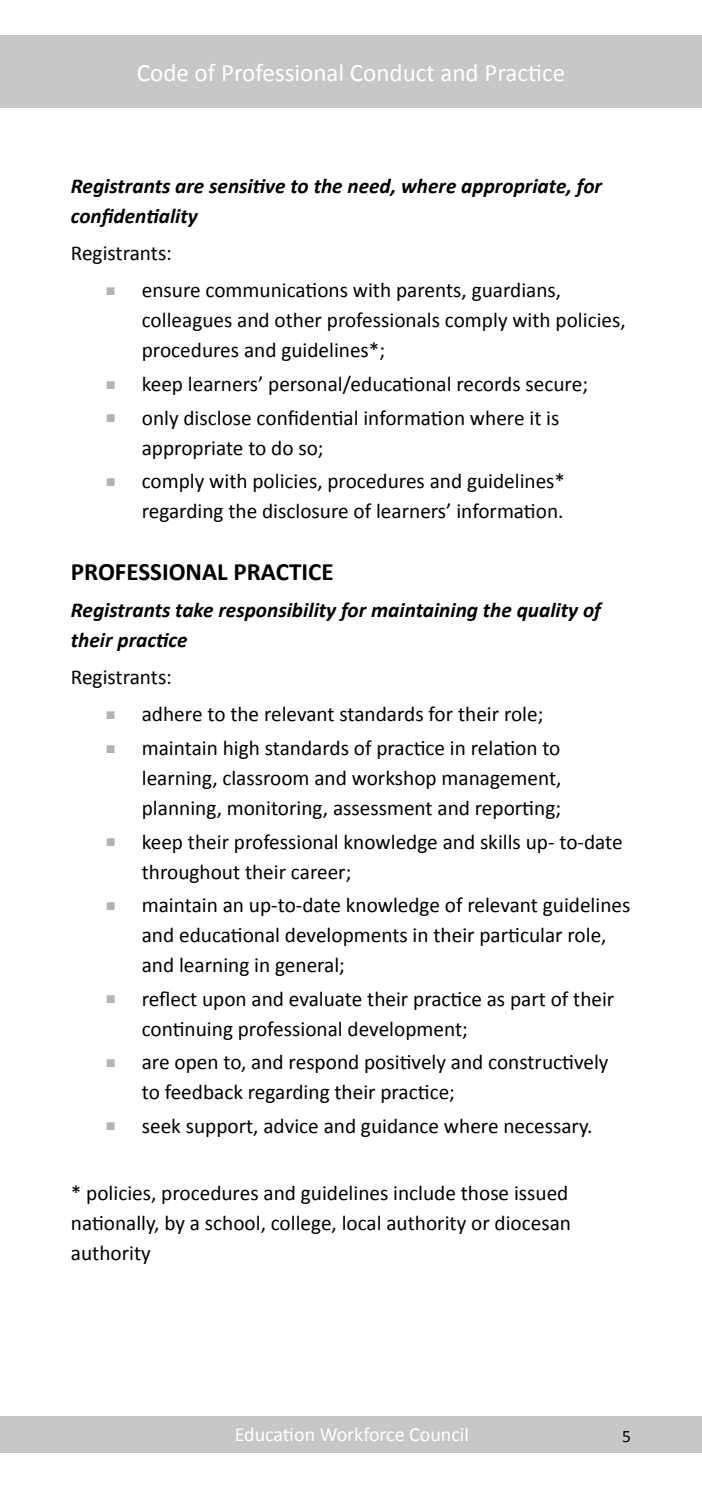
<style>
.page{position:relative;width:702px;height:1489px;background:#fff}
.page>*{position:absolute;margin:0;border:0;box-sizing:border-box;transform-origin:0 0}
.t1{font:25px "Calibri";color:#fff}
.t2{font:700 25px "Calibri";color:#000}
.t3{font:21.25px/30px "Calibri";color:#000}
.t4{font:italic 700 21.25px/30px "Calibri";color:#000}
.t5{font:20px "Calibri";color:#fff}
.t6{font:17.5px "Calibri";color:#000}
.s1{color:#b1b3b4}
</style>
<div class="page">
<div style="left:0;top:1416px;width:702px;height:36px;background:#c6c7c8"></div>
<div style="left:0;top:35px;width:702px;height:73px;background:#c6c7c8"></div>
<p class="t1" style="left:137px;top:57px;width:430px">Code of Professional Conduct and Practice</p>
<p class="t4" style="left:71px;top:170px;width:532px">Registrants are sensitive to the need, where appropriate, for confidentiality</p>
<p class="t3" style="left:71px;top:237px;width:103px">Registrants:</p>
<p class="t3" style="left:142px;top:274px;width:485px;text-indent:-35px"><span class="s1">■</span> ensure communications with parents, guardians, colleagues and other professionals comply with policies, procedures and guidelines*;</p>
<p class="t3" style="left:106px;top:368px;width:483px"><span class="s1">■</span> keep learners’ personal/educational records secure;</p>
<p class="t3" style="left:142px;top:401px;width:419px;text-indent:-35px"><span class="s1">■</span> only disclose confidential information where it is appropriate to do so;</p>
<p class="t3" style="left:106px;top:465px;width:460px;text-align:right"><span class="s1">■</span> comply with policies, procedures and guidelines* regarding the disclosure of learners’ information.</p>
<p class="t2" style="left:71px;top:556px;width:264px">PROFESSIONAL PRACTICE</p>
<p class="t4" style="left:71px;top:594px;width:531px">Registrants take responsibility for maintaining the quality of their practice</p>
<p class="t3" style="left:71px;top:661px;width:103px">Registrants:</p>
<p class="t3" style="left:106px;top:698px;width:438px"><span class="s1">■</span> adhere to the relevant standards for their role;</p>
<p class="t3" style="left:142px;top:732px;width:421px;text-align:justify;text-indent:-35px"><span class="s1">■</span> maintain high standards of practice in relation to learning, classroom and workshop management, planning, monitoring, assessment and reporting;</p>
<p class="t3" style="left:142px;top:825px;width:482px;text-indent:-35px"><span class="s1">■</span> keep their professional knowledge and skills up- to-date throughout their career;</p>
<p class="t3" style="left:142px;top:889px;width:490px;text-indent:-35px"><span class="s1">■</span> maintain an up-to-date knowledge of relevant guidelines and educational developments in their particular role, and learning in general;</p>
<p class="t3" style="left:142px;top:982px;width:474px;text-indent:-35px"><span class="s1">■</span> reflect upon and evaluate their practice as part of their continuing professional development;</p>
<p class="t3" style="left:142px;top:1046px;width:468px;text-indent:-35px"><span class="s1">■</span> are open to, and respond positively and constructively to feedback regarding their practice;</p>
<p class="t3" style="left:106px;top:1109px;width:488px"><span class="s1">■</span> seek support, advice and guidance where necessary.</p>
<p class="t3" style="left:71px;top:1176px;width:501px">* policies, procedures and guidelines include those issued nationally, by a school, college, local authority or diocesan authority</p>
<p class="t5" style="left:235px;top:1421px;width:236px">Education Workforce Council</p>
<p class="t6" style="left:622px;top:1424px;width:10px">5</p>
</div>
